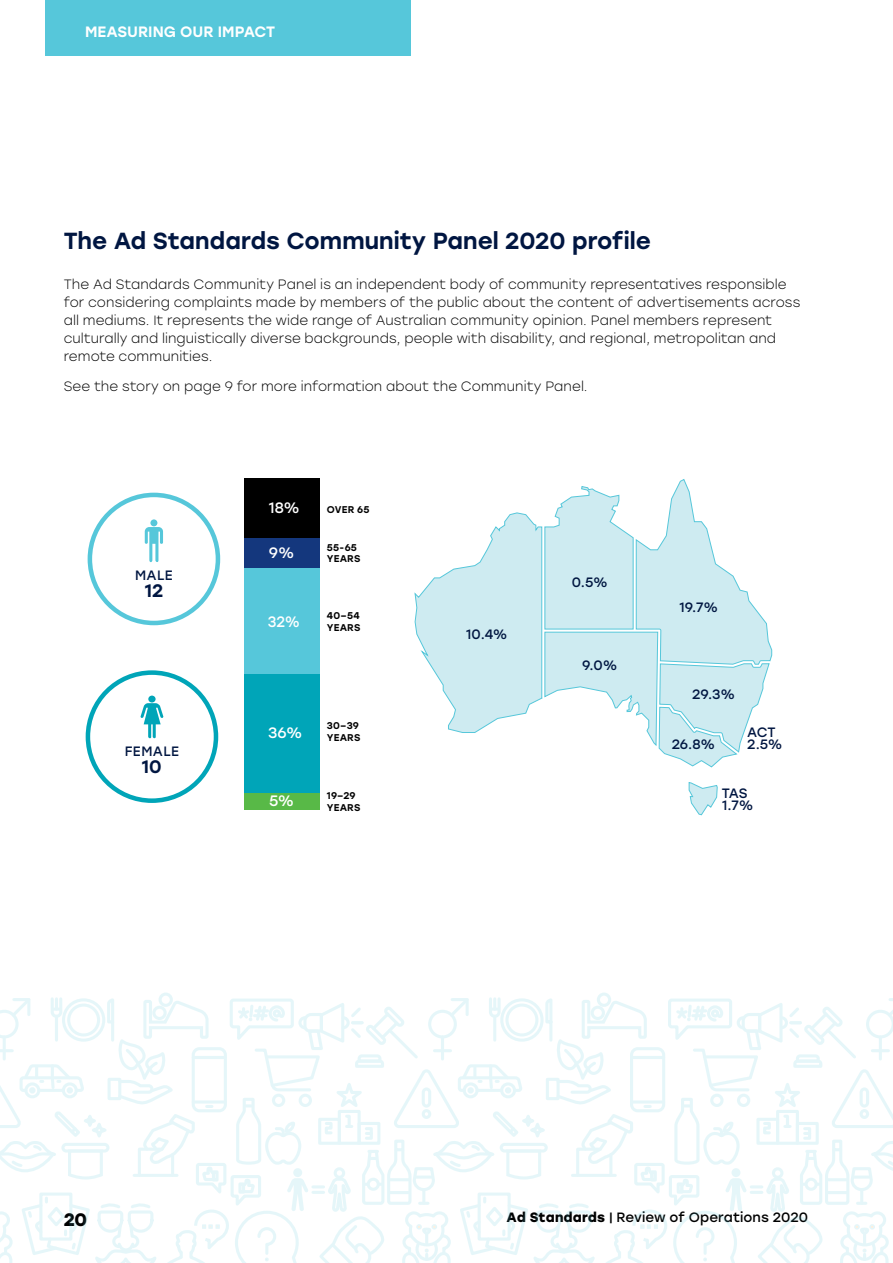
<style>
.page{position:relative;width:893px;height:1263px;background:#fff}
.page>*{position:absolute;margin:0;border:0;box-sizing:border-box;transform-origin:0 0}
.Heading_2{font:500 23.25px "Stolzl";color:#001641}
.t1{font:500 18px "Stolzl";color:#001641}
.t2{font:700 18px "Stolzl";color:#000}
.t3{font:500 15px "Stolzl";letter-spacing:.005em;color:#fff}
.t4{font:15px "Stolzl";color:#fff}
.t5{font:15px "Stolzl";color:#fff;scale:.93 1}
.Body{font:300 13.5px/18px "Stolzl";letter-spacing:.005em;color:#000}
.t6{font:13.5px/12.1px "Stolzl";letter-spacing:.02em;color:#001641}
.t7{font:13.5px "Stolzl";letter-spacing:.005em;color:#000}
.t8{font:500 9.75px/11.7px "Stolzl";letter-spacing:.01em;color:#000}
.s1{font-weight:700}
</style>
<div class="page">
<div style="left:45px;top:0;width:365px;height:55px;background:#56c7da"></div>
<svg style="left:688px;top:782px;width:30px;height:33px"></svg>
<svg style="left:414px;top:479px;width:358px;height:289px"></svg>
<div style="left:86px;top:670px;width:132px;height:133px;border:5px solid #00a5b8;border-radius:50%"></div>
<div style="left:88px;top:493px;width:132px;height:132px;border:5px solid #56c7da;border-radius:50%"></div>
<div style="left:244px;top:478px;width:75px;height:60px;background:#000"></div>
<div style="left:244px;top:538px;width:75px;height:30px;background:#14377d"></div>
<div style="left:244px;top:568px;width:75px;height:106px;background:#56c7da"></div>
<div style="left:244px;top:674px;width:75px;height:120px;background:#00a5b8"></div>
<div style="left:244px;top:794px;width:75px;height:16px;background:#58b947"></div>
<svg style="left:140px;top:696px;width:24px;height:43px"></svg>
<svg style="left:145px;top:519px;width:18px;height:43px"></svg>
<div style="left:159px;top:992px;width:14px;height:15px;border:3px solid #56c7da;border-radius:50%"></div>
<div style="left:597px;top:992px;width:14px;height:15px;border:3px solid #56c7da;border-radius:50%"></div>
<svg style="left:0;top:995px;width:893px;height:268px"></svg>
<p class="t3" style="left:85px;top:21px;width:143px">Measuring our impact</p>
<p class="Heading_2" style="left:64px;top:224px;width:589px">The Ad Standards Community Panel 2020 profile</p>
<p class="Body" style="left:64px;top:274px;width:738px">The Ad Standards Community Panel is an independent body of community representatives responsible for considering complaints made by members of the public about the content of advertisements across all mediums. It represents the wide range of Australian community opinion. Panel members represent culturally and linguistically diverse backgrounds, people with disability, and regional, metropolitan and remote communities.</p>
<p class="Body" style="left:64px;top:377px;width:525px">See the story on page 9 for more information about the Community Panel.</p>
<p class="t6" style="left:135px;top:568px;width:39px">MALE</p>
<p class="t1" style="left:145px;top:578px;width:20px">12</p>
<p class="t6" style="left:125px;top:745px;width:56px">FEMALE</p>
<p class="t1" style="left:142px;top:754px;width:21px">10</p>
<p class="t4" style="left:269px;top:497px;width:33px">18%</p>
<p class="t8" style="left:327px;top:504px;width:44px">OVER 65</p>
<p class="t4" style="left:269px;top:542px;width:27px">9%</p>
<p class="t8" style="left:327px;top:541px;width:35px">55-65<br>YEARS</p>
<p class="t5" style="left:268px;top:611px;width:36px">32%</p>
<p class="t8" style="left:327px;top:609px;width:35px">40–54<br>YEARS</p>
<p class="t4" style="left:268px;top:722px;width:36px">36%</p>
<p class="t8" style="left:327px;top:720px;width:35px">30–39<br>YEARS</p>
<p class="t4" style="left:269px;top:790px;width:27px">5%</p>
<p class="t8" style="left:327px;top:789px;width:35px">19–29<br>YEARS</p>
<p class="t6" style="left:466px;top:627px;width:43px">10.4%</p>
<p class="t6" style="left:572px;top:576px;width:37px">0.5%</p>
<p class="t6" style="left:582px;top:659px;width:37px">9.0%</p>
<p class="t6" style="left:679px;top:601px;width:40px">19.7%</p>
<p class="t6" style="left:692px;top:688px;width:44px">29.3%</p>
<p class="t6" style="left:672px;top:737px;width:45px">26.8%</p>
<p class="t6" style="left:747px;top:725px;width:37px">ACT<br>2.5%</p>
<p class="t6" style="left:722px;top:786px;width:33px">TAS<br>1.7%</p>
<h2 class="t2" style="left:64px;top:1206px;width:25px">20</h2>
<p class="t7" style="left:507px;top:1208px;width:303px"><span class="s1">Ad Standards</span> | Review of Operations 2020</p>
</div>
